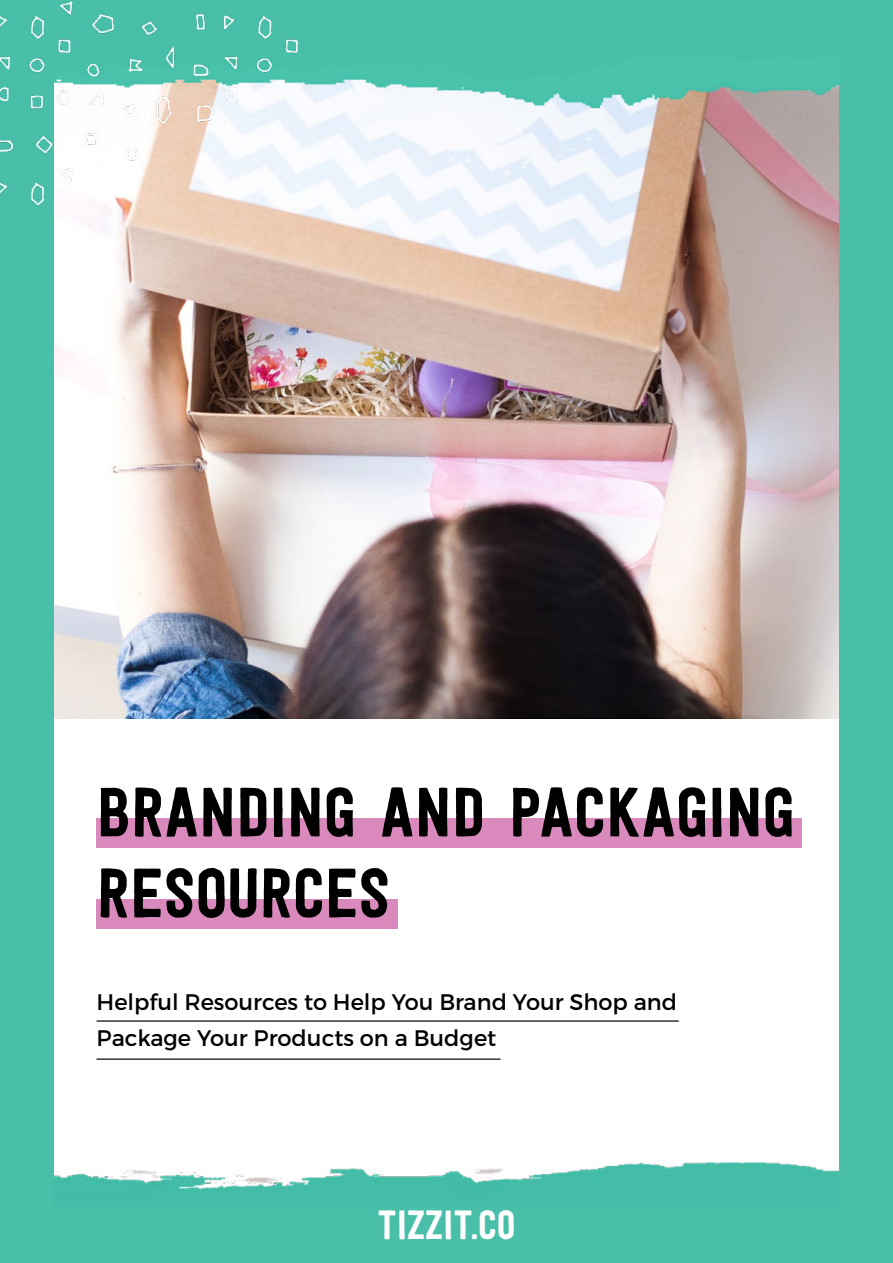
<style>
.page{position:relative;width:893px;height:1263px;background:#fff}
.page>*{position:absolute;margin:0;border:0;box-sizing:border-box;transform-origin:0 0}
.t1{font:69px/80.8px "Festivo Letters No 1";color:#000}
.t2{font:40.5px "Festivo Letters No 1";color:#fff}
.t3{font:22.5px/36px "Montserrat";color:#000}
</style>
<div class="page">
<img style="left:53px;top:277px;width:787px;height:441px">
<img style="left:53px;top:1095px;width:787px;height:113px">
<img style="left:377px;top:55px;width:463px;height:222px">
<div style="left:0;top:0;width:53px;height:1263px;background:#49bfaa"></div>
<div style="left:840px;top:0;width:53px;height:1263px;background:#49bfaa"></div>
<div style="left:53px;top:0;width:840px;height:55px;background:#49bfaa"></div>
<div style="left:19px;top:1208px;width:874px;height:55px;background:#49bfaa"></div>
<hr style="left:97px;top:1020px;width:582px;height:2px;background:#343433">
<hr style="left:97px;top:1058px;width:404px;height:2px;background:#343433">
<img style="left:0;top:1px;width:377px;height:291px">
<div style="left:97px;top:819px;width:705px;height:29px;background:#d989bb"></div>
<div style="left:97px;top:899px;width:301px;height:30px;background:#d989bb"></div>
<h1 class="t1" style="left:97px;top:770px;width:699px">BRANDING AND PACKAGING<br>RESOURCES</h1>
<p class="t3" style="left:97px;top:984px;width:582px">Helpful Resources to Help You Brand Your Shop and<br>Package Your Products on a Budget</p>
<h2 class="t2" style="left:377px;top:1200px;width:140px">TIZZIT.CO</h2>
</div>
